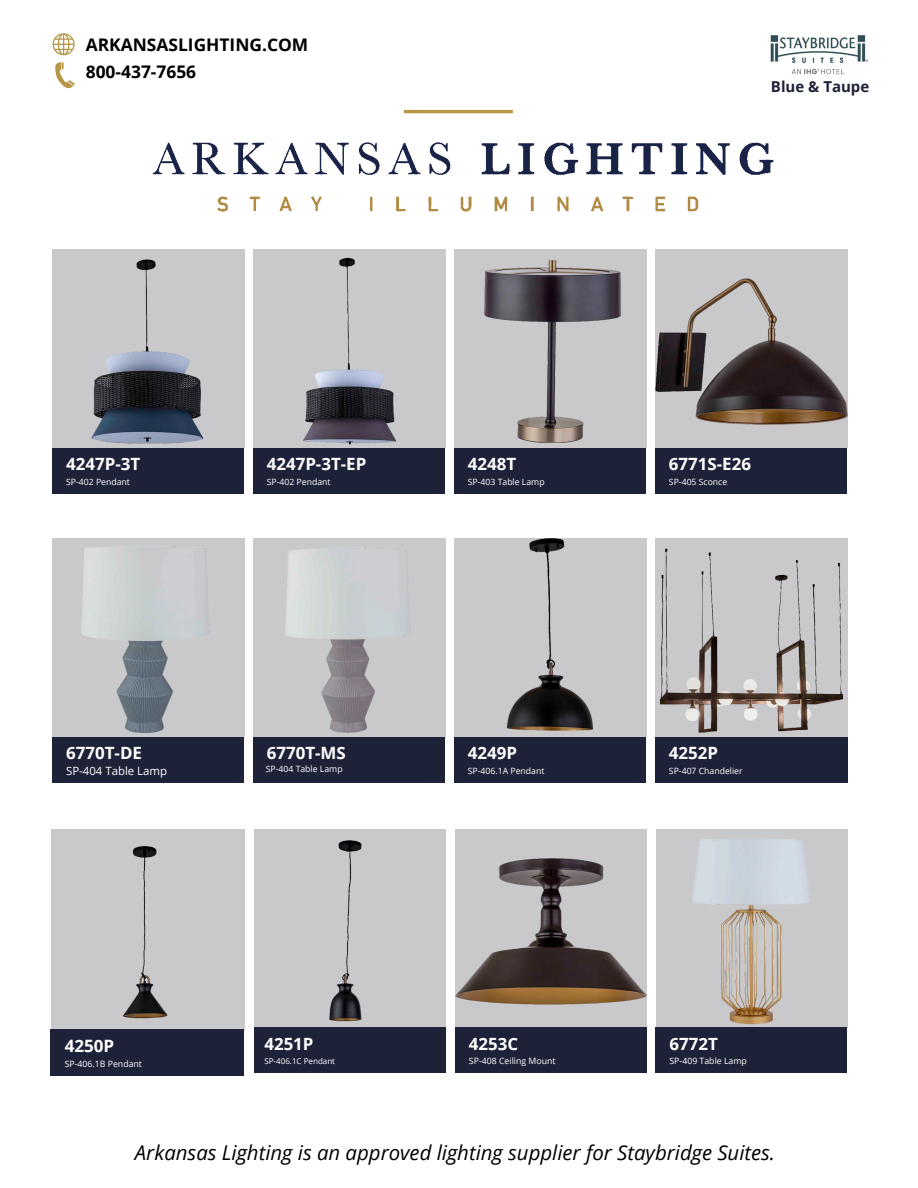
<style>
.page{position:relative;width:918px;height:1188px;background:#fff}
.page>*{position:absolute;margin:0;border:0;box-sizing:border-box;transform-origin:0 0}
.t1{font:italic 20.4px "Open Sans";color:#000}
.t2{font:700 17.4px "Open Sans";color:#000}
.t3{font:700 17.1px "Open Sans";color:#fff}
.t4{font:700 16.95px "Open Sans";color:#fff}
.t5{font:700 16.8px "Open Sans";color:#fff}
.t6{font:700 15px "Open Sans";color:#1e2239}
.t7{font:11.4px "Open Sans";color:#fff}
.t8{font:8.7px "Open Sans";color:#fff}
.t9{font:7.95px "Open Sans";color:#fff}
</style>
<div class="page">
<div style="left:52px;top:249px;width:192px;height:199px;background:#c9c8cb"></div>
<img style="left:91px;top:259px;width:113px;height:185px">
<div style="left:253px;top:249px;width:192px;height:199px;background:#c9c8cb"></div>
<img style="left:303px;top:257px;width:94px;height:188px">
<div style="left:454px;top:249px;width:193px;height:199px;background:#c9c8cb"></div>
<img style="left:483px;top:260px;width:138px;height:183px">
<div style="left:656px;top:249px;width:192px;height:199px;background:#c9c8cb"></div>
<img style="left:655px;top:256px;width:192px;height:192px">
<div style="left:52px;top:538px;width:192px;height:199px;background:#c9c8cb"></div>
<img style="left:81px;top:546px;width:129px;height:187px">
<div style="left:253px;top:538px;width:192px;height:199px;background:#c9c8cb"></div>
<img style="left:285px;top:547px;width:126px;height:186px">
<div style="left:454px;top:538px;width:193px;height:199px;background:#c9c8cb"></div>
<img style="left:506px;top:538px;width:88px;height:192px">
<div style="left:455px;top:829px;width:192px;height:199px;background:#c9c8cb"></div>
<img style="left:455px;top:858px;width:192px;height:170px">
<div style="left:656px;top:829px;width:191px;height:199px;background:#c9c8cb"></div>
<img style="left:656px;top:839px;width:191px;height:189px">
<div style="left:52px;top:448px;width:192px;height:46px;background:#1e2239"></div>
<div style="left:253px;top:448px;width:192px;height:46px;background:#1e2239"></div>
<div style="left:454px;top:448px;width:192px;height:46px;background:#1e2239"></div>
<div style="left:655px;top:448px;width:192px;height:46px;background:#1e2239"></div>
<div style="left:52px;top:737px;width:192px;height:46px;background:#1e2239"></div>
<div style="left:253px;top:737px;width:192px;height:46px;background:#1e2239"></div>
<div style="left:454px;top:737px;width:192px;height:46px;background:#1e2239"></div>
<div style="left:656px;top:538px;width:192px;height:199px;background:#c9c8cb"></div>
<img style="left:655px;top:545px;width:189px;height:192px">
<div style="left:655px;top:737px;width:193px;height:46px;background:#1e2239"></div>
<div style="left:455px;top:1028px;width:191px;height:45px;background:#1e2239"></div>
<div style="left:656px;top:1028px;width:191px;height:45px;background:#1e2239"></div>
<div style="left:255px;top:829px;width:191px;height:199px;background:#c9c8cb"></div>
<img style="left:255px;top:840px;width:191px;height:188px">
<div style="left:255px;top:1028px;width:191px;height:45px;background:#1e2239"></div>
<div style="left:51px;top:829px;width:194px;height:201px;background:#c9c8cb"></div>
<img style="left:51px;top:846px;width:193px;height:184px">
<div style="left:51px;top:1030px;width:193px;height:46px;background:#1e2239"></div>
<svg style="left:53px;top:33px;width:22px;height:22px"></svg>
<svg style="left:55px;top:62px;width:19px;height:27px"></svg>
<hr style="left:404px;top:110px;width:109px;height:3px;background:#b59746">
<img style="left:152px;top:113px;width:622px;height:99px">
<img style="left:770px;top:35px;width:98px;height:40px">
<p class="t2" style="left:86px;top:32px;width:224px">ARKANSASLIGHTING.COM</p>
<p class="t2" style="left:86px;top:59px;width:112px">800-437-7656</p>
<p class="t6" style="left:771px;top:76px;width:100px">Blue &amp; Taupe</p>
<p class="t4" style="left:66px;top:452px;width:76px">4247P-3T</p>
<p class="t8" style="left:66px;top:475px;width:65px">SP-402 Pendant</p>
<h2 class="t4" style="left:267px;top:452px;width:101px">4247P-3T-EP</h2>
<h2 class="t8" style="left:267px;top:475px;width:65px">SP-402 Pendant</h2>
<h2 class="t4" style="left:468px;top:452px;width:50px">4248T</h2>
<h2 class="t8" style="left:468px;top:475px;width:78px">SP-403 Table Lamp</h2>
<p class="t4" style="left:669px;top:452px;width:84px">6771S-E26</p>
<p class="t8" style="left:669px;top:475px;width:60px">SP-405 Sconce</p>
<p class="t4" style="left:66px;top:741px;width:77px">6770T-DE</p>
<p class="t7" style="left:66px;top:763px;width:102px">SP-404 Table Lamp</p>
<p class="t4" style="left:267px;top:741px;width:81px">6770T-MS</p>
<p class="t8" style="left:266px;top:763px;width:78px">SP-404 Table Lamp</p>
<p class="t4" style="left:468px;top:741px;width:51px">4249P</p>
<p class="t8" style="left:468px;top:764px;width:78px">SP-406.1A Pendant</p>
<h2 class="t4" style="left:669px;top:741px;width:51px">4252P</h2>
<h2 class="t8" style="left:669px;top:764px;width:75px">SP-407 Chandelier</h2>
<h3 class="t3" style="left:65px;top:1034px;width:51px">4250P</h3>
<p class="t8" style="left:65px;top:1057px;width:79px">SP-406.1B Pendant</p>
<h3 class="t5" style="left:264px;top:1032px;width:51px">4251P</h3>
<p class="t9" style="left:264px;top:1055px;width:72px">SP-406.1C Pendant</p>
<h3 class="t5" style="left:469px;top:1032px;width:51px">4253C</h3>
<p class="t8" style="left:469px;top:1055px;width:88px">SP-408 Ceiling Mount</p>
<h3 class="t5" style="left:670px;top:1032px;width:50px">6772T</h3>
<p class="t8" style="left:670px;top:1055px;width:79px">SP-409 Table Lamp</p>
<p class="t1" style="left:135px;top:1138px;width:642px">Arkansas Lighting is an approved lighting supplier for Staybridge Suites.</p>
</div>
